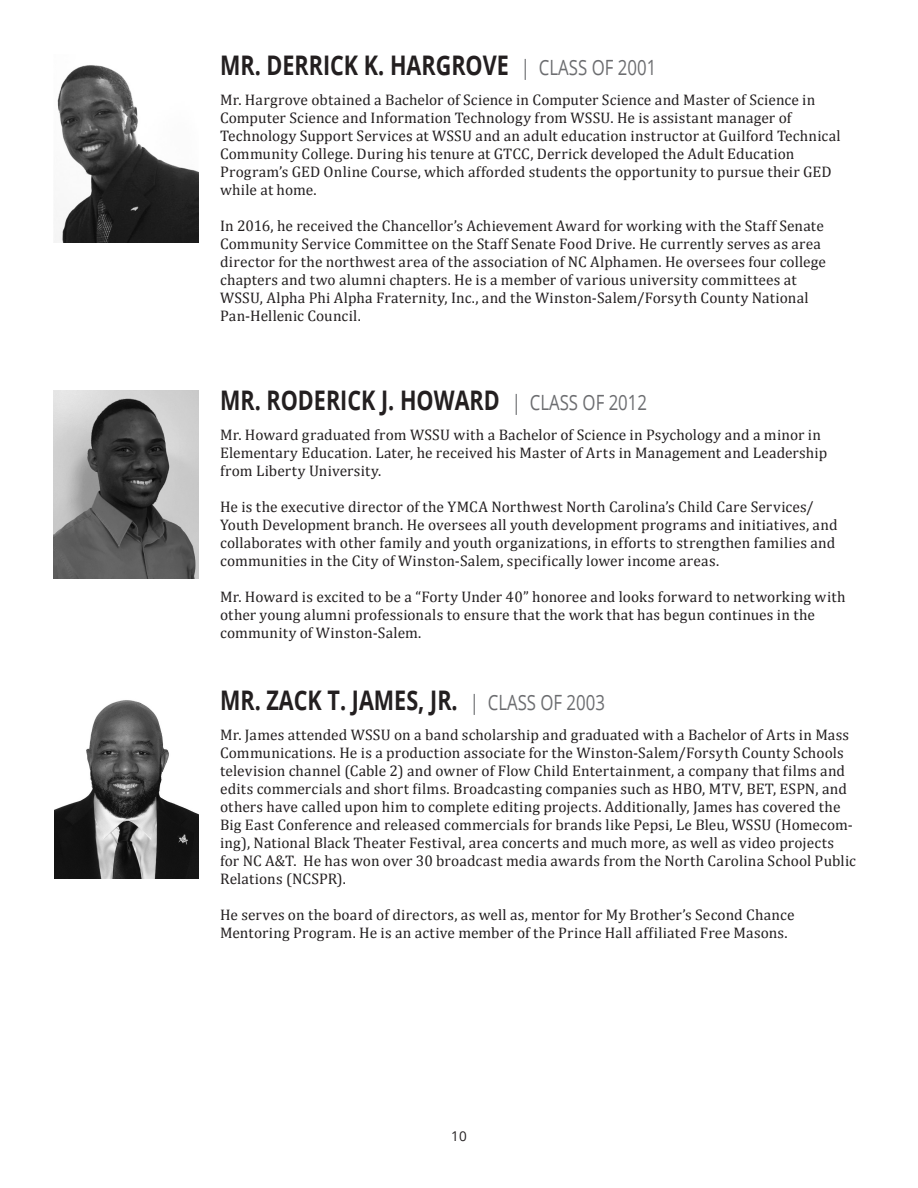
<style>
.page{position:relative;width:918px;height:1188px;background:#fff}
.page>*{position:absolute;margin:0;border:0;box-sizing:border-box;transform-origin:0 0}
.t1{font:700 27px "Open Sans";color:#231f20;scale:.8 1}
.t2{font:15.3px/18px "Cambria";letter-spacing:.01em;color:#231f20}
.t3{font:13.5px "Open Sans";color:#231f20}
.s1{font-weight:400;font-size:21px;color:#6c6d70}
</style>
<div class="page">
<img style="left:54px;top:65px;width:144px;height:177px">
<img style="left:54px;top:391px;width:144px;height:187px">
<img style="left:54px;top:700px;width:144px;height:179px">
<p class="t1" style="left:220px;top:46px;width:547px">MR. DERRICK K. HARGROVE <span class="s1">| CLASS OF 2001</span></p>
<p class="t2" style="left:220px;top:90px;width:597px">Mr. Hargrove obtained a Bachelor of Science in Computer Science and Master of Science in</p>
<p class="t2" style="left:220px;top:108px;width:573px">Computer Science and Information Technology from WSSU. He is assistant manager of</p>
<p class="t2" style="left:220px;top:126px;width:622px">Technology Support Services at WSSU and an adult education instructor at Guilford Technical</p>
<p class="t2" style="left:220px;top:144px;width:576px">Community College. During his tenure at GTCC, Derrick developed the Adult Education</p>
<p class="t2" style="left:220px;top:162px;width:613px">Program’s GED Online Course, which afforded students the opportunity to pursue their GED while at home.</p>
<p class="t2" style="left:220px;top:216px;width:605px">In 2016, he received the Chancellor’s Achievement Award for working with the Staff Senate</p>
<p class="t2" style="left:220px;top:234px;width:608px">Community Service Committee on the Staff Senate Food Drive. He currently serves as area director for the northwest area of the association of NC Alphamen. He oversees four college chapters and two alumni chapters. He is a member of various university committees at</p>
<p class="t2" style="left:220px;top:288px;width:590px">WSSU, Alpha Phi Alpha Fraternity, Inc., and the Winston-Salem/Forsyth County National</p>
<p class="t2" style="left:220px;top:306px;width:142px">Pan-Hellenic Council.</p>
<p class="t1" style="left:220px;top:381px;width:535px">MR. RODERICK J. HOWARD <span class="s1">| CLASS OF 2012</span></p>
<p class="t2" style="left:220px;top:426px;width:602px">Mr. Howard graduated from WSSU with a Bachelor of Science in Psychology and a minor in</p>
<p class="t2" style="left:220px;top:444px;width:609px">Elementary Education. Later, he received his Master of Arts in Management and Leadership</p>
<p class="t2" style="left:220px;top:462px;width:163px">from Liberty University.</p>
<p class="t2" style="left:220px;top:498px;width:595px">He is the executive director of the YMCA Northwest North Carolina’s Child Care Services/</p>
<p class="t2" style="left:220px;top:516px;width:619px">Youth Development branch. He oversees all youth development programs and initiatives, and collaborates with other family and youth organizations, in efforts to strengthen families and communities in the City of Winston-Salem, specifically lower income areas.</p>
<p class="t2" style="left:220px;top:588px;width:627px">Mr. Howard is excited to be a “Forty Under 40” honoree and looks forward to networking with other young alumni professionals to ensure that the work that has begun continues in the</p>
<p class="t2" style="left:220px;top:624px;width:203px">community of Winston-Salem.</p>
<p class="t1" style="left:220px;top:681px;width:483px">MR. ZACK T. JAMES, JR. <span class="s1">| CLASS OF 2003</span></p>
<p class="t2" style="left:220px;top:725px;width:637px">Mr. James attended WSSU on a band scholarship and graduated with a Bachelor of Arts in Mass Communications. He is a production associate for the Winston-Salem/Forsyth County Schools television channel (Cable 2) and owner of Flow Child Entertainment, a company that films and edits commercials and short films. Broadcasting companies such as HBO, MTV, BET, ESPN, and others have called upon him to complete editing projects. Additionally, James has covered the Big East Conference and released commercials for brands like Pepsi, Le Bleu, WSSU (Homecom&shy;ing), National Black Theater Festival, area concerts and much more, as well as video projects for NC A&amp;T. He has won over 30 broadcast media awards from the North Carolina School Public Relations (NCSPR).</p>
<p class="t2" style="left:220px;top:905px;width:576px">He serves on the board of directors, as well as, mentor for My Brother’s Second Chance</p>
<p class="t2" style="left:220px;top:923px;width:569px">Mentoring Program. He is an active member of the Prince Hall affiliated Free Masons.</p>
<p class="t3" style="left:451px;top:1127px;width:17px">10</p>
</div>
